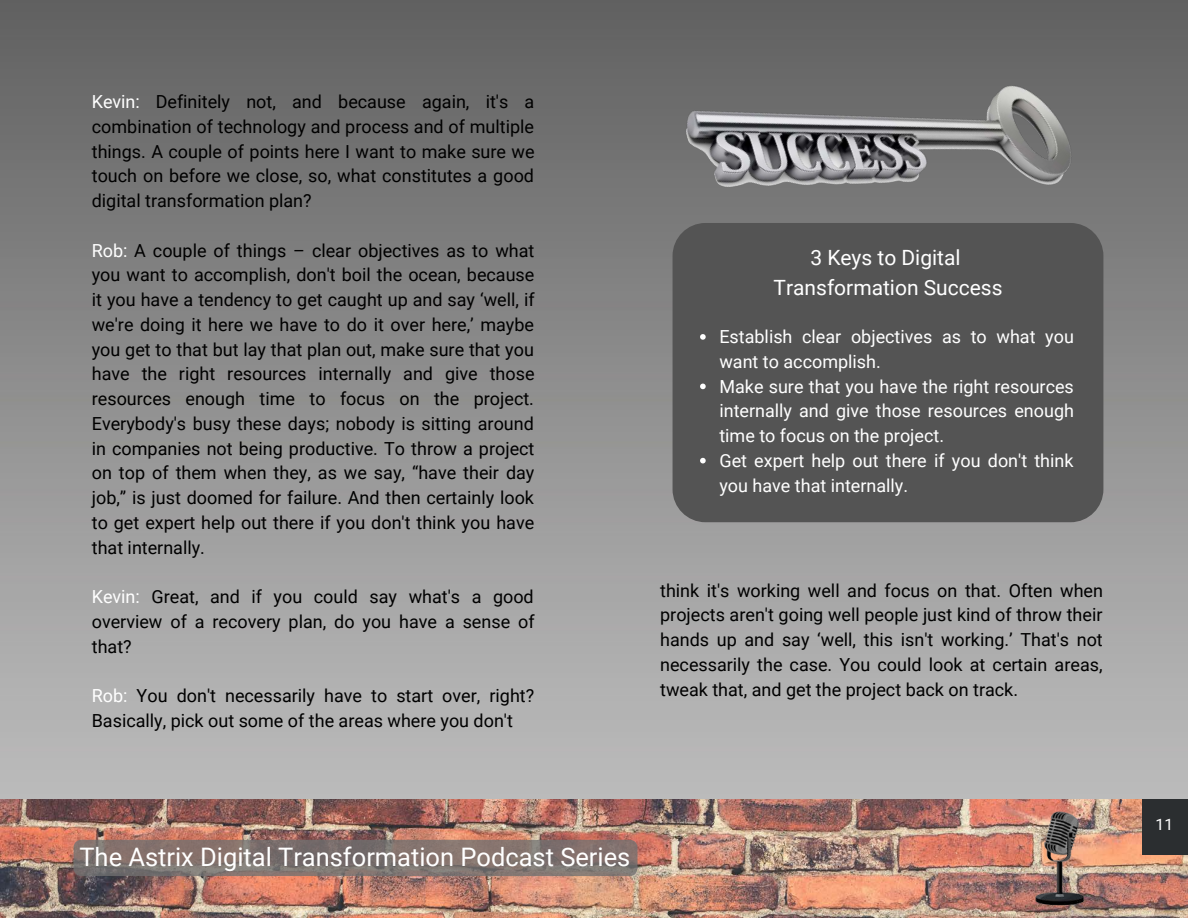
<style>
.page{position:relative;width:1188px;height:918px;background:#fff}
.page>*{position:absolute;margin:0;border:0;box-sizing:border-box;transform-origin:0 0}
.t1{font:25.5px "Roboto";color:#fff}
.t2{font:21px "Roboto";color:#fff}
.t3{font:18px/24.8px "Roboto";color:#000;text-align:justify}
.t4{font:18px/24.8px "Roboto";color:#fff}
.t5{font:15.6px "Roboto";color:#fff}
.s1{color:#fff}
</style>
<div class="page">
<img style="left:0;top:0;width:1188px;height:918px">
<img style="left:0;top:799px;width:837px;height:118px">
<img style="left:640px;top:0;width:484px;height:365px">
<div style="left:673px;top:223px;width:430px;height:299px;background:#545454;border-radius:33px"></div>
<svg style="left:700px;top:334px;width:6px;height:6px"></svg>
<svg style="left:700px;top:384px;width:6px;height:5px"></svg>
<svg style="left:700px;top:458px;width:6px;height:5px"></svg>
<img style="left:837px;top:648px;width:351px;height:270px">
<svg style="left:74px;top:840px;width:564px;height:36px;background:#7f726e"></svg>
<p class="t3" style="left:92px;top:89px;width:444px"><span class="s1">Kevin:</span> Definitely not, and because again, it's a combination of technology and process and of multiple things. A couple of points here I want to make sure we touch on before we close, so, what constitutes a good digital transformation plan?</p>
<p class="t3" style="left:92px;top:238px;width:444px"><span class="s1">Rob:</span> A couple of things – clear objectives as to what you want to accomplish, don't boil the ocean, because it you have a tendency to get caught up and say ‘well, if we're doing it here we have to do it over here,’ maybe you get to that but lay that plan out, make sure that you have the right resources internally and give those resources enough time to focus on the project.<br>Everybody's busy these days; nobody is sitting around in companies not being productive. To throw a project on top of them when they, as we say, “have their day job,” is just doomed for failure. And then certainly look to get expert help out there if you don't think you have that internally.</p>
<p class="t3" style="left:92px;top:584px;width:444px"><span class="s1">Kevin:</span> Great, and if you could say what's a good overview of a recovery plan, do you have a sense of that?</p>
<p class="t3" style="left:92px;top:683px;width:444px"><span class="s1">Rob:</span> You don't necessarily have to start over, right?<br>Basically, pick out some of the areas where you don't</p>
<p class="t2" style="left:810px;top:246px;width:152px">3 Keys to Digital</p>
<p class="t2" style="left:774px;top:275px;width:230px">Transformation Success</p>
<p class="t4" style="left:719px;top:325px;width:356px">Establish clear objectives as to what you want to accomplish.</p>
<p class="t4" style="left:719px;top:374px;width:356px;text-align:justify">Make sure that you have the right resources internally and give those resources enough time to focus on the project.</p>
<p class="t4" style="left:719px;top:448px;width:356px">Get expert help out there if you don't think you have that internally.</p>
<p class="t3" style="left:660px;top:578px;width:444px">think it's working well and focus on that. Often when projects aren't going well people just kind of throw their hands up and say ‘well, this isn't working.’ That's not necessarily the case. You could look at certain areas, tweak that, and get the project back on track.</p>
<p class="t1" style="left:79px;top:843px;width:552px">The Astrix Digital Transformation Podcast Series</p>
<p class="t5" style="left:1156px;top:816px;width:19px">11</p>
</div>
